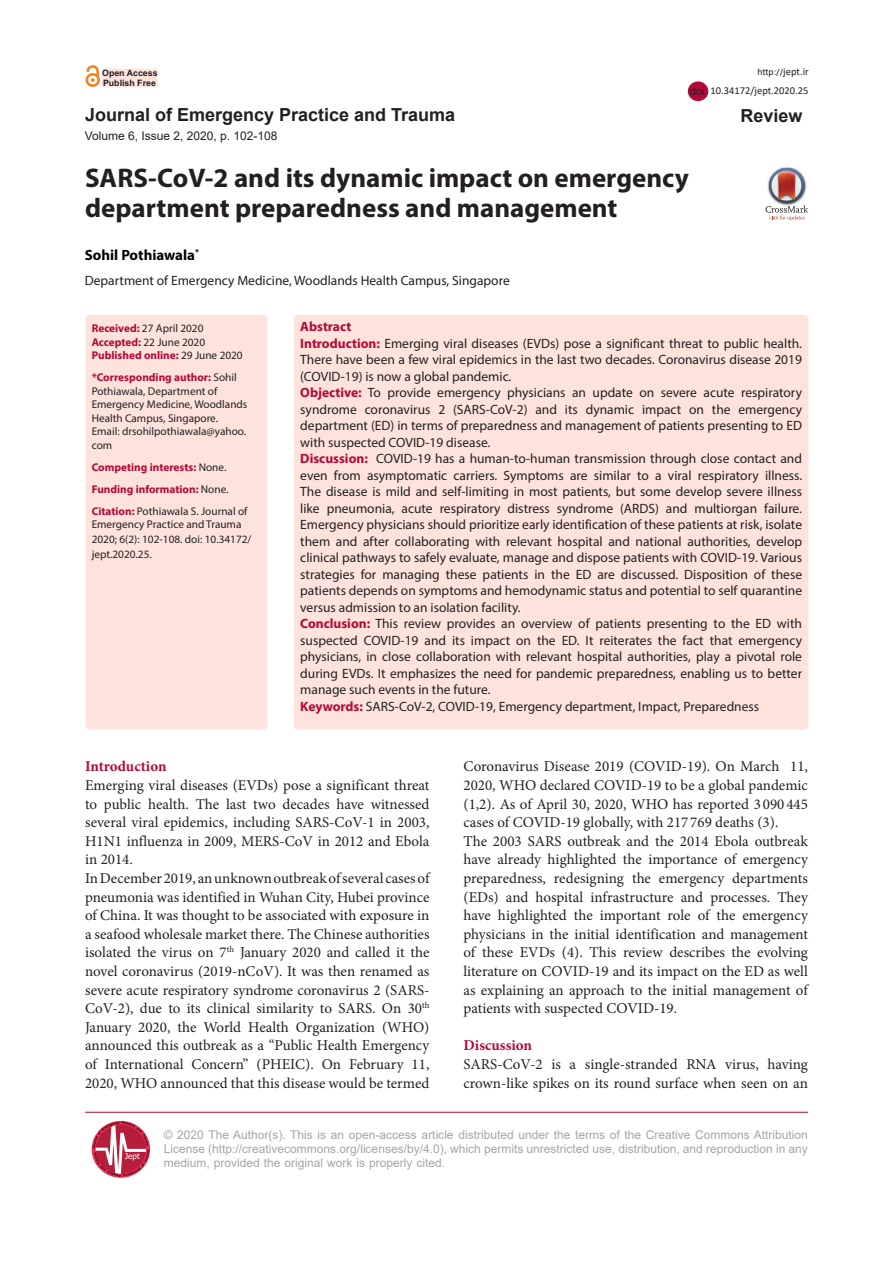
<style>
.page{position:relative;width:893px;height:1263px;background:#fff}
.page>*{position:absolute;margin:0;border:0;box-sizing:border-box;transform-origin:0 0}
.Pa3{font:700 27px/30px "Myriad Pro";color:#231f20}
.t1{font:700 18px "Arial";color:#231f20}
.t2{font:15px/18.6px "Minion Pro";color:#231f20;text-align:justify}
.t3{font:700 15px "Minion Pro";color:#b40837}
.t4{font:700 14.85px "Myriad Pro";color:#000}
.t5{font:13.5px/16.5px "Myriad Pro";color:#231f20;text-align:justify}
.t6{font:700 13.5px "Myriad Pro";color:#b30838}
.t7{font:12px/14.4px "Arial";color:#a5a5a5;text-align:justify}
.t8{font:12px "Arial";color:#231f20}
.t9{font:11.25px/13.5px "Myriad Pro";color:#231f20}
.t10{font:700 11.25px "Myriad Pro";color:#b30838}
.t11{font:11.25px "Arial";color:#231f20}
.t12{font:10.5px "Calibri";color:#231f20}
.t13{font:9.75px "Calibri";color:#231f20}
.t14{font:700 8.85px "Arial";color:#231f20}
.t15{font:8.1px "Tahoma";color:#fff}
.s1{font-size:10.5px}
.s2{font-weight:700;color:#b30838}
.s3{font-weight:400;color:#231f20}
.s4{font-weight:700;color:#b40837}
</style>
<div class="page">
<div style="left:86px;top:315px;width:181px;height:414px;background:#fde3dc;border-radius:4px"></div>
<div style="left:294px;top:315px;width:514px;height:414px;background:#fde3dc;border-radius:4px"></div>
<hr style="left:85px;top:1112px;width:723px;height:1px;background:#b30838">
<svg style="left:93px;top:1121px;width:57px;height:56px"></svg>
<div style="left:101px;top:68px;width:57px;height:19px;background:#fde3dc"></div>
<div style="left:101px;top:68px;width:57px;height:20px;border:1px solid #fff"></div>
<div style="left:86px;top:73px;width:14px;height:14px;border:3px solid #f58220;border-radius:50%"></div>
<svg style="left:85px;top:66px;width:15px;height:16px"></svg>
<div style="left:688px;top:81px;width:20px;height:20px;background:#b30838;border-radius:50%"></div>
<img style="left:781px;top:167px;width:13px;height:1px">
<svg style="left:765px;top:168px;width:43px;height:52px"></svg>
<p class="t14" style="left:102px;top:67px;width:57px">Open Access</p>
<p class="t13" style="left:757px;top:65px;width:53px">http://<span class="s1">jept.ir</span></p>
<p class="t14" style="left:103px;top:76px;width:54px">Publish Free</p>
<p class="t11" style="left:690px;top:83px;width:17px">doi</p>
<p class="t12" style="left:711px;top:83px;width:99px">10.34172/jept.2020.25</p>
<p class="t1" style="left:85px;top:102px;width:372px">Journal of Emergency Practice and Trauma</p>
<p class="t8" style="left:85px;top:127px;width:194px">Volume 6, Issue 2, 2020, p. 102-108</p>
<p class="Pa3" style="left:85px;top:162px;width:605px">SARS-CoV-2 and its dynamic impact on emergency department preparedness and management</p>
<p class="t1" style="left:740px;top:103px;width:64px">Review</p>
<p class="t4" style="left:85px;top:245px;width:116px">Sohil Pothiawala<sup>*</sup></p>
<p class="t5" style="left:85px;top:272px;width:426px">Department of Emergency Medicine, Woodlands Health Campus, Singapore</p>
<p class="t9" style="left:92px;top:321px;width:113px"><span class="s2">Received:</span> 27 April 2020</p>
<p class="t9" style="left:92px;top:335px;width:115px"><span class="s2">Accepted:</span> 22 June 2020</p>
<p class="t10" style="left:92px;top:348px;width:153px">Published online: <span class="s3">29 June 2020</span></p>
<p class="t9" style="left:92px;top:370px;width:157px"><span class="s2">*Corresponding author:</span> Sohil<br>Pothiawala, Department of<br>Emergency Medicine, Woodlands<br>Health Campus, Singapore.</p>
<p class="t9" style="left:92px;top:424px;width:156px">Email: drsohilpothiawala@yahoo. com</p>
<p class="t10" style="left:92px;top:460px;width:136px">Competing interests: <span class="s3">None.</span></p>
<p class="t10" style="left:92px;top:482px;width:138px">Funding information: <span class="s3">None.</span></p>
<p class="t9" style="left:92px;top:504px;width:157px"><span class="s2">Citation:</span> Pothiawala S. Journal of<br>Emergency Practice and Trauma</p>
<p class="t9" style="left:92px;top:532px;width:161px;line-height:15px">2020; 6(2): 102-108. doi: 10.34172/ jept.2020.25.</p>
<p class="t6" style="left:300px;top:318px;width:53px">Abstract</p>
<p class="t5" style="left:300px;top:335px;width:503px"><span class="s4">Introduction:</span> Emerging viral diseases (EVDs) pose a significant threat to public health.<br>There have been a few viral epidemics in the last two decades. Coronavirus disease 2019 (COVID-19) is now a global pandemic.</p>
<p class="t5" style="left:300px;top:384px;width:503px"><span class="s4">Objective:</span> To provide emergency physicians an update on severe acute respiratory syndrome coronavirus 2 (SARS-CoV-2) and its dynamic impact on the emergency department (ED) in terms of preparedness and management of patients presenting to ED with suspected COVID-19 disease.</p>
<p class="t5" style="left:300px;top:450px;width:503px"><span class="s4">Discussion:</span> COVID-19 has a human-to-human transmission through close contact and even from asymptomatic carriers. Symptoms are similar to a viral respiratory illness.<br>The disease is mild and self-limiting in most patients, but some develop severe illness like pneumonia, acute respiratory distress syndrome (ARDS) and multiorgan failure.<br>Emergency physicians should prioritize early identification of these patients at risk, isolate them and after collaborating with relevant hospital and national authorities, develop clinical pathways to safely evaluate, manage and dispose patients with COVID-19. Various strategies for managing these patients in the ED are discussed. Disposition of these patients depends on symptoms and hemodynamic status and potential to self quarantine versus admission to an isolation facility.</p>
<p class="t5" style="left:300px;top:615px;width:503px"><span class="s4">Conclusion:</span> This review provides an overview of patients presenting to the ED with suspected COVID-19 and its impact on the ED. It reiterates the fact that emergency physicians, in close collaboration with relevant hospital authorities, play a pivotal role during EVDs. It emphasizes the need for pandemic preparedness, enabling us to better manage such events in the future.</p>
<p class="t5" style="left:300px;top:698px;width:460px"><span class="s4">Keywords:</span> SARS-CoV-2, COVID-19, Emergency department, Impact, Preparedness</p>
<p class="t3" style="left:85px;top:756px;width:83px">Introduction</p>
<p class="t2" style="left:85px;top:776px;width:346px">Emerging viral diseases (EVDs) pose a significant threat to public health. The last two decades have witnessed several viral epidemics, including SARS-CoV-1 in 2003, H1N1 influenza in 2009, MERS-CoV in 2012 and Ebola in 2014.</p>
<p class="t2" style="left:85px;top:869px;width:346px">In December 2019, an unknown outbreak of several cases of pneumonia was identified in Wuhan City, Hubei province of China. It was thought to be associated with exposure in a seafood wholesale market there. The Chinese authorities isolated the virus on 7<sup>th</sup> January 2020 and called it the novel coronavirus (2019-nCoV). It was then renamed as severe acute respiratory syndrome coronavirus 2 (SARS-CoV-2), due to its clinical similarity to SARS. On 30<sup>th </sup>January 2020, the World Health Organization (WHO) announced this outbreak as a “Public Health Emergency of International Concern” (PHEIC). On February 11, 2020, WHO announced that this disease would be termed</p>
<p class="t2" style="left:463px;top:757px;width:346px">Coronavirus Disease 2019 (COVID-19). On March 11, 2020, WHO declared COVID-19 to be a global pandemic (1,2). As of April 30, 2020, WHO has reported 3 090 445 cases of COVID-19 globally, with 217 769 deaths (3).</p>
<p class="t2" style="left:463px;top:832px;width:346px">The 2003 SARS outbreak and the 2014 Ebola outbreak have already highlighted the importance of emergency preparedness, redesigning the emergency departments (EDs) and hospital infrastructure and processes. They have highlighted the important role of the emergency physicians in the initial identification and management of these EVDs (4). This review describes the evolving literature on COVID-19 and its impact on the ED as well as explaining an approach to the initial management of patients with suspected COVID-19.</p>
<p class="t3" style="left:463px;top:1035px;width:70px">Discussion</p>
<p class="t2" style="left:463px;top:1055px;width:346px">SARS-CoV-2 is a single-stranded RNA virus, having crown-like spikes on its round surface when seen on an</p>
<p class="t15" style="left:125px;top:1150px;width:16px">Jept</p>
<p class="t7" style="left:164px;top:1127px;width:646px">© 2020 The Author(s). This is an open-access article distributed under the terms of the Creative Commons Attribution License (http://creativecommons.org/licenses/by/4.0), which permits unrestricted use, distribution, and reproduction in any medium, provided the original work is properly cited.</p>
</div>
